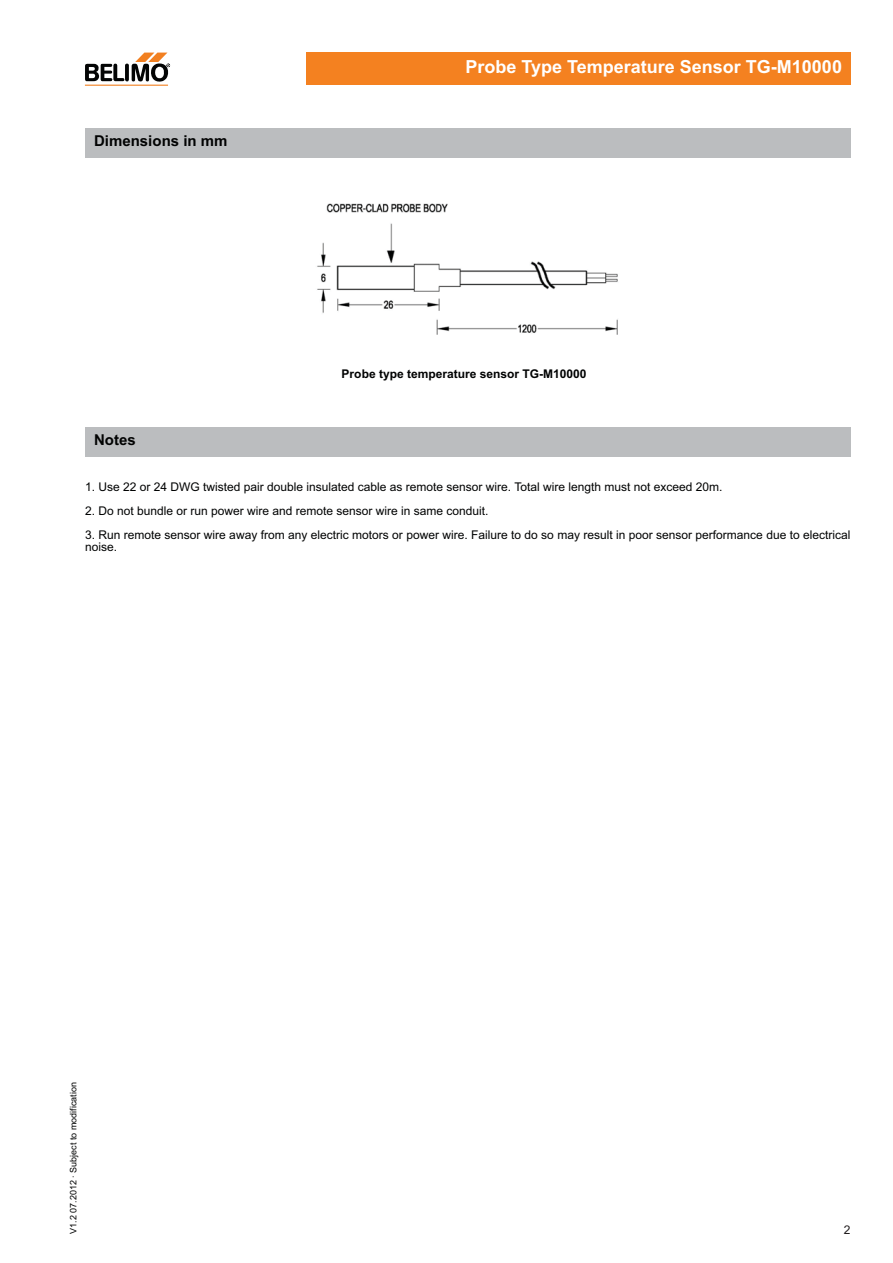
<style>
.page{position:relative;width:893px;height:1263px;background:#fff}
.page>*{position:absolute;margin:0;border:0;box-sizing:border-box;transform-origin:0 0}
.t1{font:700 18px "Arial";color:#fff}
.t2{font:700 15px "Arial";color:#010202}
.t3{font:12px/12px "Arial";color:#010202}
.t4{font:700 12px "Arial";color:#010202}
.t5{font:12px "Arial";color:#211d1e}
.t6{font:9px "Arial";color:#010202}
</style>
<div class="page">
<img style="left:317px;top:203px;width:301px;height:132px">
<div style="left:306px;top:53px;width:544px;height:32px;background:#f48120"></div>
<hr style="left:85px;top:85px;width:83px;height:1px;background:#f28021">
<svg style="left:85px;top:53px;width:85px;height:29px"></svg>
<div style="left:85px;top:128px;width:765px;height:29px;background:#bbbdbf"></div>
<div style="left:85px;top:427px;width:765px;height:29px;background:#bbbdbf"></div>
<p class="t2" style="left:94px;top:132px;width:135px">Dimensions in mm</p>
<h1 class="t1" style="left:465px;top:56px;width:378px">Probe Type Temperature Sensor TG-M10000</h1>
<p class="t4" style="left:342px;top:367px;width:246px">Probe type temperature sensor TG-M10000</p>
<p class="t2" style="left:94px;top:431px;width:43px">Notes</p>
<p class="t3" style="left:85px;top:482px;width:639px">1. Use 22 or 24 DWG twisted pair double insulated cable as remote sensor wire. Total wire length must not exceed 20m.</p>
<p class="t3" style="left:85px;top:506px;width:405px">2. Do not bundle or run power wire and remote sensor wire in same conduit.</p>
<p class="t3" style="left:85px;top:530px;width:767px">3. Run remote sensor wire away from any electric motors or power wire. Failure to do so may result in poor sensor performance due to electrical noise.</p>
<p class="t6" style="left:70px;top:1234px;width:153px;rotate:-90deg">V1.2 07.2012 ∙ Subject to modification</p>
<p class="t5" style="left:844px;top:1225px;width:8px">2</p>
</div>
